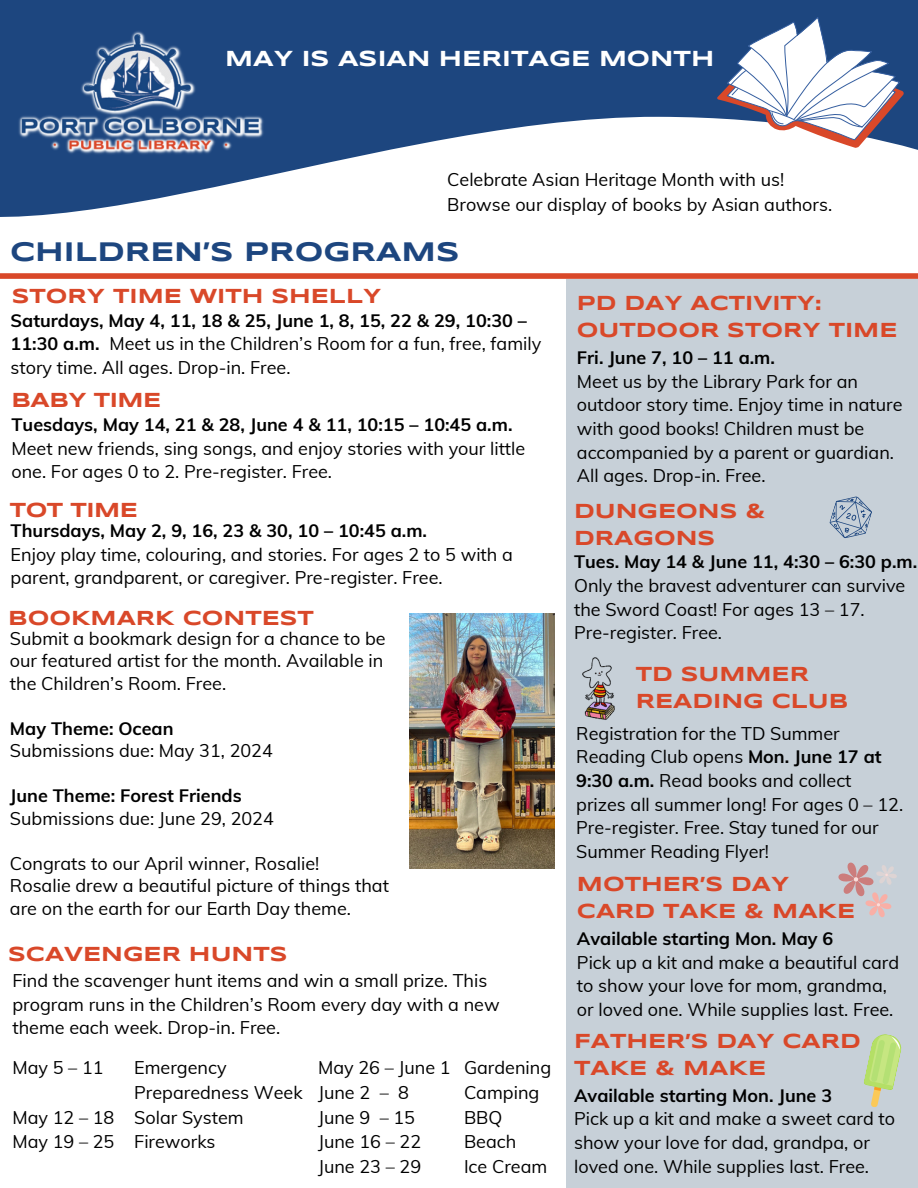
<style>
.page{position:relative;width:918px;height:1188px;background:#fff}
.page>*{position:absolute;margin:0;border:0;box-sizing:border-box;transform-origin:0 0}
.t1{font:700 27.75px "Syncopate";color:#1d467f}
.t2{font:700 22.5px "Syncopate";color:#fff}
.t3{font:700 21px/27px "Syncopate";color:#d94829}
.t4{font:700 21px "Syncopate";letter-spacing:-.02em;color:#d94829}
.t5{font:18px/23.7px "Muli";color:#000}
.t6{font:700 18px/23.7px "Muli";color:#000}
.s1{font-weight:400}
.s2{font-weight:700}
</style>
<div class="page">
<div style="left:566px;top:0;width:352px;height:1188px;background:#c7d0d8"></div>
<svg style="left:0;top:187px;width:918px;height:86px"></svg>
<svg style="left:0;top:0;width:918px;height:187px;background:#5977a1"></svg>
<svg style="left:717px;top:17px;width:187px;height:131px;background:#a7aec2"></svg>
<img style="left:17px;top:29px;width:248px;height:126px">
<div style="left:0;top:273px;width:918px;height:6px;background:#d94829"></div>
<img style="left:410px;top:613px;width:145px;height:256px">
<svg style="left:838px;top:862px;width:59px;height:55px"></svg>
<svg style="left:864px;top:1034px;width:38px;height:73px"></svg>
<img style="left:582px;top:657px;width:33px;height:63px">
<svg style="left:829px;top:496px;width:43px;height:42px"></svg>
<p class="t2" style="left:225px;top:49px;width:491px">MAY IS ASIAN HERITAGE MONTH</p>
<p class="t5" style="left:447px;top:167px;width:386px;line-height:24.8px">Celebrate Asian Heritage Month with us!<br>Browse our display of books by Asian authors.</p>
<p class="t1" style="left:10px;top:240px;width:451px">CHILDREN’S PROGRAMS</p>
<p class="t3" style="left:12px;top:284px;width:371px">STORY TIME WITH SHELLY</p>
<p class="t6" style="left:11px;top:308px;width:532px">Saturdays, May 4, 11, 18 &amp; 25, June 1, 8, 15, 22 &amp; 29, 10:30 –<br>11:30 a.m. <span class="s1">Meet us in the Children’s Room for a fun, free, family</span></p>
<h2 class="t5" style="left:11px;top:355px;width:281px">story time. All ages. Drop-in. Free.</h2>
<p class="t4" style="left:11px;top:391px;width:151px">BABY TIME</p>
<p class="t6" style="left:11px;top:412px;width:503px">Tuesdays, May 14, 21 &amp; 28, June 4 &amp; 11, 10:15 – 10:45 a.m.</p>
<p class="t5" style="left:11px;top:436px;width:515px">Meet new friends, sing songs, and enjoy stories with your little one. For ages 0 to 2. Pre-register. Free.</p>
<p class="t3" style="left:10px;top:498px;width:130px">TOT TIME</p>
<p class="t6" style="left:11px;top:518px;width:418px">Thursdays, May 2, 9, 16, 23 &amp; 30, 10 – 10:45 a.m.</p>
<p class="t5" style="left:11px;top:542px;width:504px">Enjoy play time, colouring, and stories. For ages 2 to 5 with a parent, grandparent, or caregiver. Pre-register. Free.</p>
<p class="t3" style="left:8px;top:606px;width:307px">BOOKMARK CONTEST</p>
<h2 class="t5" style="left:10px;top:627px;width:377px;line-height:22.5px">Submit a bookmark design for a chance to be our featured artist for the month. Available in the Children’s Room. Free.</h2>
<p class="t6" style="left:10px;top:716px;width:165px">May Theme: Ocean</p>
<p class="t5" style="left:10px;top:739px;width:264px">Submissions due: May 31, 2024</p>
<h2 class="t6" style="left:10px;top:784px;width:233px">June Theme: Forest Friends</h2>
<p class="t5" style="left:10px;top:806px;width:265px">Submissions due: June 29, 2024</p>
<p class="t5" style="left:10px;top:851px;width:311px">Congrats to our April winner, Rosalie!</p>
<p class="t5" style="left:10px;top:874px;width:381px;line-height:22.5px">Rosalie drew a beautiful picture of things that are on the earth for our Earth Day theme.</p>
<h2 class="t3" style="left:8px;top:941px;width:281px">SCAVENGER HUNTS</h2>
<p class="t5" style="left:12px;top:968px;width:489px">Find the scavenger hunt items and win a small prize. This program runs in the Children’s Room every day with a new theme each week. Drop-in. Free.</p>
<p class="t5" style="left:12px;top:1055px;width:93px">May 5 – 11</p>
<h1 class="t5" style="left:12px;top:1105px;width:104px">May 12 – 18</h1>
<h2 class="t5" style="left:12px;top:1130px;width:104px">May 19 – 25</h2>
<h2 class="t5" style="left:464px;top:1055px;width:89px">Gardening</h2>
<p class="t5" style="left:464px;top:1080px;width:77px">Camping</p>
<p class="t5" style="left:464px;top:1105px;width:40px">BBQ</p>
<h2 class="t5" style="left:464px;top:1130px;width:54px">Beach</h2>
<p class="t5" style="left:464px;top:1154px;width:85px">Ice Cream</p>
<h2 class="t5" style="left:318px;top:1055px;width:134px">May 26 – June 1</h2>
<p class="t5" style="left:318px;top:1080px;width:92px">June 2 – 8</p>
<p class="t5" style="left:318px;top:1105px;width:98px">June 9 – 15</p>
<p class="t5" style="left:318px;top:1130px;width:105px">June 16 – 22</p>
<p class="t5" style="left:318px;top:1154px;width:105px">June 23 – 29</p>
<p class="t5" style="left:134px;top:1055px;width:170px;line-height:24.8px">Emergency<br>Preparedness Week</p>
<p class="t5" style="left:134px;top:1105px;width:111px">Solar System</p>
<p class="t5" style="left:134px;top:1130px;width:83px">Fireworks</p>
<p class="t3" style="left:577px;top:291px;width:322px">PD DAY ACTIVITY:<br>OUTDOOR STORY TIME</p>
<p class="t6" style="left:577px;top:345px;width:200px">Fri. June 7, 10 – 11 a.m.</p>
<p class="t5" style="left:577px;top:369px;width:327px">Meet us by the Library Park for an outdoor story time. Enjoy time in nature with good books! Children must be accompanied by a parent or guardian.<br>All ages. Drop-in. Free.</p>
<p class="t3" style="left:574px;top:499px;width:193px">DUNGEONS &amp;<br>DRAGONS</p>
<p class="t6" style="left:574px;top:550px;width:345px">Tues. May 14 &amp; June 11, 4:30 – 6:30 p.m.</p>
<p class="t5" style="left:574px;top:573px;width:333px">Only the bravest adventurer can survive the Sword Coast! For ages 13 – 17.</p>
<p class="t5" style="left:574px;top:621px;width:149px">Pre-register. Free.</p>
<h2 class="t3" style="left:636px;top:661px;width:214px">TD SUMMER<br>READING CLUB</h2>
<p class="t5" style="left:576px;top:721px;width:328px">Registration for the TD Summer<br>Reading Club opens <span class="s2">Mon. June 17 at<br>9:30 a.m.</span> Read books and collect prizes all summer long! For ages 0 – 12.<br>Pre-register. Free. Stay tuned for our<br>Summer Reading Flyer!</p>
<p class="t3" style="left:577px;top:872px;width:280px">MOTHER’S DAY<br>CARD TAKE &amp; MAKE</p>
<h2 class="t6" style="left:577px;top:926px;width:258px">Available starting Mon. May 6</h2>
<p class="t5" style="left:577px;top:950px;width:324px">Pick up a kit and make a beautiful card to show your love for mom, grandma, or loved one. While supplies last. Free.</p>
<p class="t3" style="left:574px;top:1029px;width:288px">FATHER’S DAY CARD<br>TAKE &amp; MAKE</p>
<p class="t6" style="left:574px;top:1083px;width:260px">Available starting Mon. June 3</p>
<h2 class="t5" style="left:574px;top:1107px;width:322px">Pick up a kit and make a sweet card to show your love for dad, grandpa, or loved one. While supplies last. Free.</h2>
</div>
